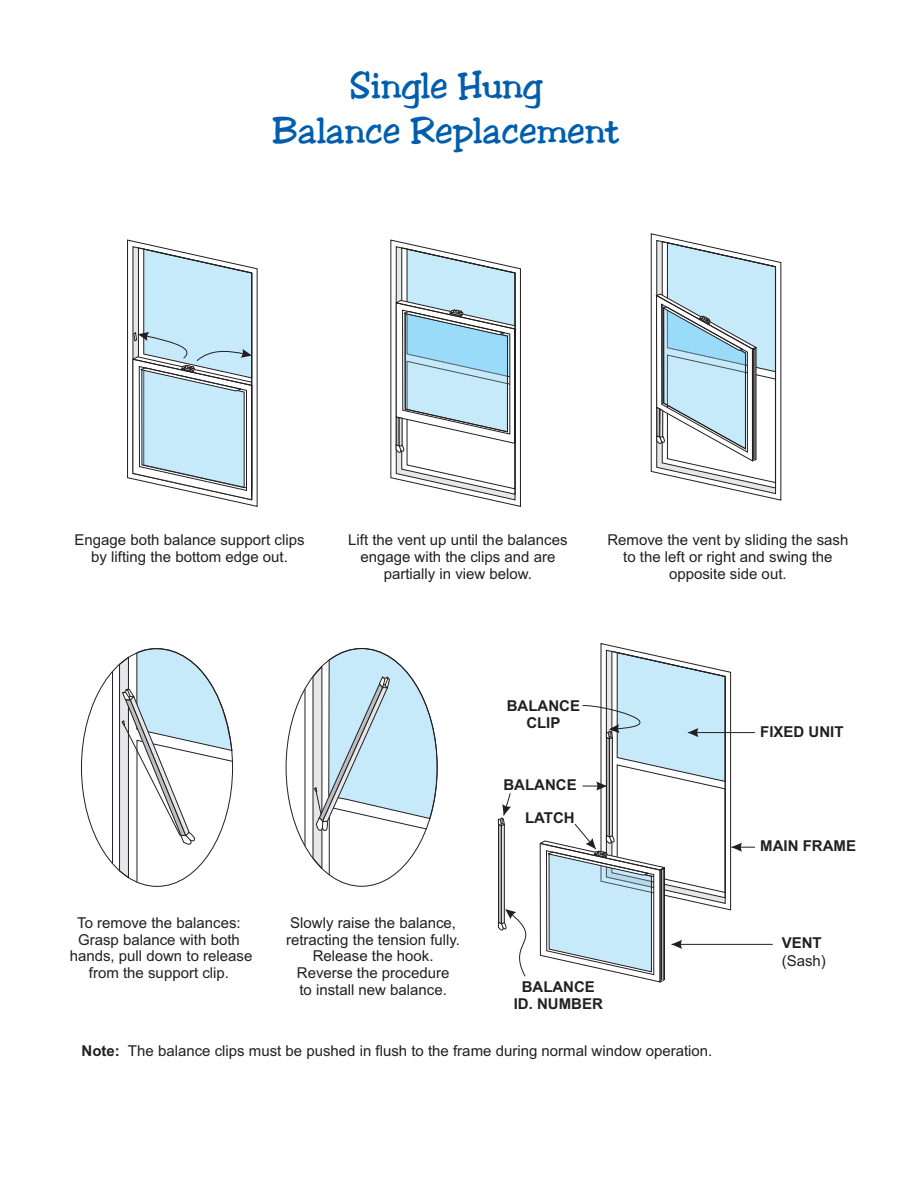
<style>
.page{position:relative;width:918px;height:1188px;background:#fff}
.page>*{position:absolute;margin:0;border:0;box-sizing:border-box;transform-origin:0 0}
.t1{font:37.5px/45.5px "Jester";color:#005ead;text-align:center}
.t2{font:15px/16.8px "Arial";color:#231f20;text-align:center}
.t3{font:700 15px/16.8px "Arial";color:#231f20;text-align:center}
.s1{font-weight:700}
</style>
<div class="page">
<hr style="left:305px;top:689px;width:1px;height:157px;background:#231f20">
<svg style="left:313px;top:648px;width:125px;height:227px"></svg>
<svg style="left:651px;top:233px;width:130px;height:268px"></svg>
<svg style="left:390px;top:240px;width:131px;height:267px"></svg>
<hr style="left:672px;top:944px;width:101px;height:1px;background:#231f20">
<svg style="left:127px;top:240px;width:130px;height:267px"></svg>
<svg style="left:498px;top:643px;width:257px;height:339px"></svg>
<svg style="left:119px;top:648px;width:114px;height:234px"></svg>
<hr style="left:112px;top:671px;width:1px;height:192px;background:#231f20">
<h1 class="t1" style="left:273px;top:67px;width:348px">Single Hung<br>Balance Replacement</h1>
<p class="t2" style="left:75px;top:533px;width:232px">Engage both balance support clips by lifting the bottom edge out.</p>
<p class="t2" style="left:348px;top:533px;width:221px">Lift the vent up until the balances engage with the clips and are partially in view below.</p>
<p class="t2" style="left:607px;top:533px;width:242px">Remove the vent by sliding the sash to the left or right and swing the opposite side out.</p>
<p class="t3" style="left:507px;top:699px;width:75px">BALANCE<br>CLIP</p>
<p class="t3" style="left:503px;top:778px;width:75px">BALANCE</p>
<p class="t3" style="left:525px;top:810px;width:51px">LATCH</p>
<p class="t3" style="left:760px;top:724px;width:85px">FIXED UNIT</p>
<p class="t3" style="left:760px;top:839px;width:97px">MAIN FRAME</p>
<p class="t2" style="left:70px;top:916px;width:184px">To remove the balances:<br>Grasp balance with both hands, pull down to release from the support clip.</p>
<p class="t2" style="left:286px;top:916px;width:175px">Slowly raise the balance, retracting the tension fully.<br>Release the hook.<br>Reverse the procedure<br>to install new balance.</p>
<p class="t3" style="left:514px;top:980px;width:91px">BALANCE<br>ID. NUMBER</p>
<p class="t2" style="left:82px;top:1044px;width:632px"><span class="s1">Note:</span> The balance clips must be pushed in flush to the frame during normal window operation.</p>
<p class="t3" style="left:782px;top:936px;width:42px">VENT</p>
<p class="t2" style="left:782px;top:953px;width:46px">(Sash)</p>
</div>
